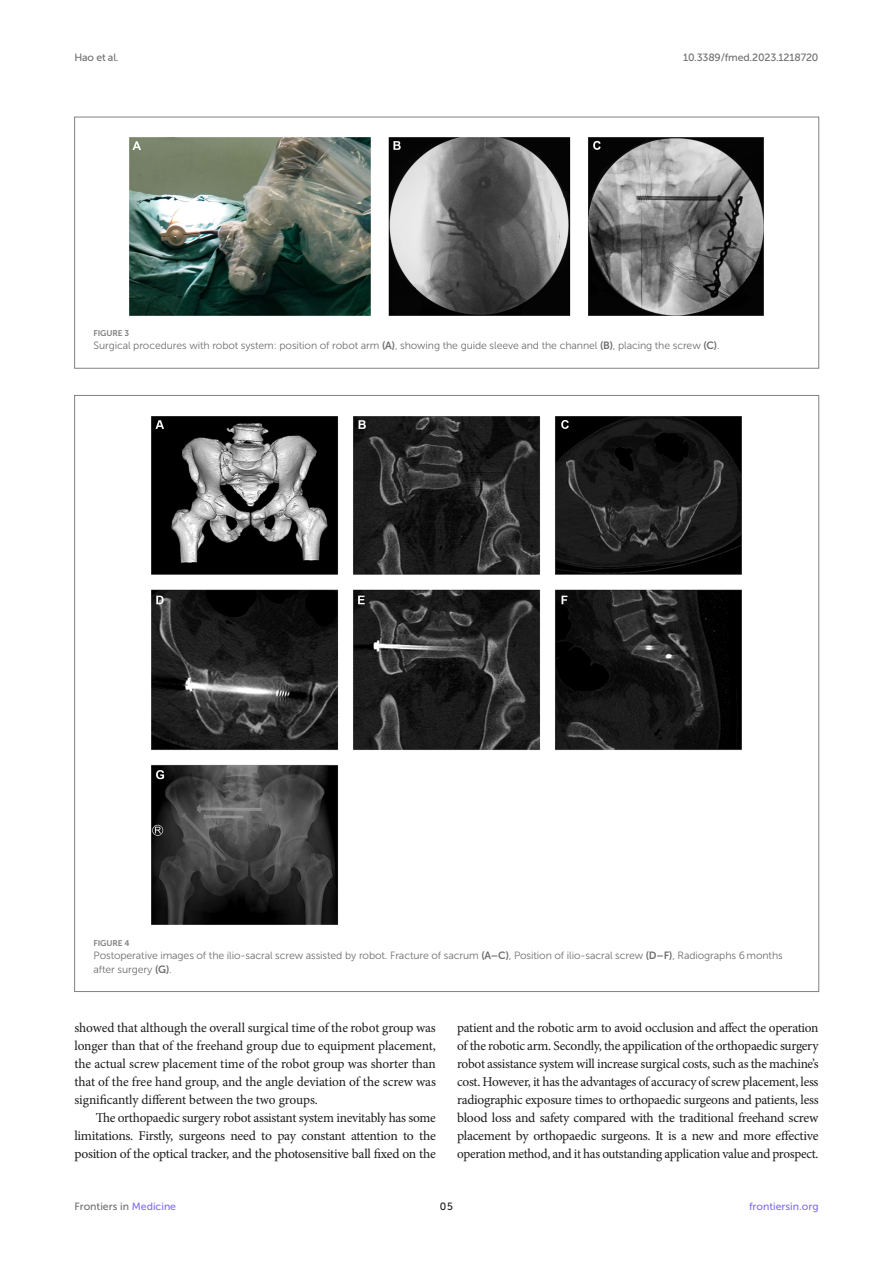
<style>
.page{position:relative;width:893px;height:1263px;background:#fff}
.page>*{position:absolute;margin:0;border:0;box-sizing:border-box;transform-origin:0 0}
.TEXT{font:13.5px/18px "Minion Pro";letter-spacing:-.02em;color:#1b1c1b;text-align:justify}
.FIG_LEG{font:10.5px/13.5px "Museo Sans 300";letter-spacing:-.01em;color:#706f70}
.t1{font:10.5px "Museo Sans 500";letter-spacing:-.015em;color:#706f70}
.t2{font:10.5px "Museo Sans 500";color:#856df0}
.t3{font:10.5px "Museo Sans 500";color:#1b1c1b}
.FIG_HD{font:8.25px "Museo Sans 700";letter-spacing:-.01em;color:#7e7f7f}
.s1{font-family:"Museo Sans 700"}
.s2{color:#856df0}
</style>
<div class="page">
<img style="left:129px;top:137px;width:635px;height:179px">
<div style="left:74px;top:117px;width:745px;height:251px;border:1px solid #808285"></div>
<img style="left:151px;top:416px;width:591px;height:509px">
<p class="t1" style="left:74px;top:51px;width:46px">Hao et al.</p>
<p class="t1" style="left:683px;top:51px;width:137px">10.3389/fmed.2023.1218720</p>
<p class="FIG_HD" style="left:94px;top:328px;width:37px">FIGURE 3</p>
<p class="FIG_LEG" style="left:94px;top:339px;width:628px">Surgical procedures with robot system: position of robot arm <span class="s1">(A)</span>, showing the guide sleeve and the channel <span class="s1">(B)</span>, placing the screw <span class="s1">(C)</span>.</p>
<p class="FIG_HD" style="left:94px;top:938px;width:37px">FIGURE 4</p>
<p class="FIG_LEG" style="left:94px;top:949px;width:691px">Postoperative images of the ilio-sacral screw assisted by robot. Fracture of sacrum <span class="s1">(A–C)</span>, Position of ilio-sacral screw <span class="s1">(D–F)</span>, Radiographs 6 months after surgery <span class="s1">(G)</span>.</p>
<p class="TEXT" style="left:74px;top:1019px;width:363px">showed that although the overall surgical time of the robot group was longer than that of the freehand group due to equipment placement, the actual screw placement time of the robot group was shorter than that of the free hand group, and the angle deviation of the screw was significantly different between the two groups.</p>
<p class="TEXT" style="left:74px;top:1109px;width:363px;text-indent:21px">The orthopaedic surgery robot assistant system inevitably has some limitations. Firstly, surgeons need to pay constant attention to the position of the optical tracker, and the photosensitive ball fixed on the</p>
<p class="TEXT" style="left:457px;top:1019px;width:363px">patient and the robotic arm to avoid occlusion and affect the operation of the robotic arm. Secondly, the appilication of the orthopaedic surgery robot assistance system will increase surgical costs, such as the machine’s cost. However, it has the advantages of accuracy of screw placement, less radiographic exposure times to orthopaedic surgeons and patients, less blood loss and safety compared with the traditional freehand screw placement by orthopaedic surgeons. It is a new and more effective operation method, and it has outstanding application value and prospect.</p>
<p class="t1" style="left:74px;top:1200px;width:103px">Frontiers in <span class="s2">Medicine</span></p>
<p class="t3" style="left:440px;top:1200px;width:14px">05</p>
<p class="t2" style="left:749px;top:1200px;width:71px">frontiersin.org</p>
</div>
